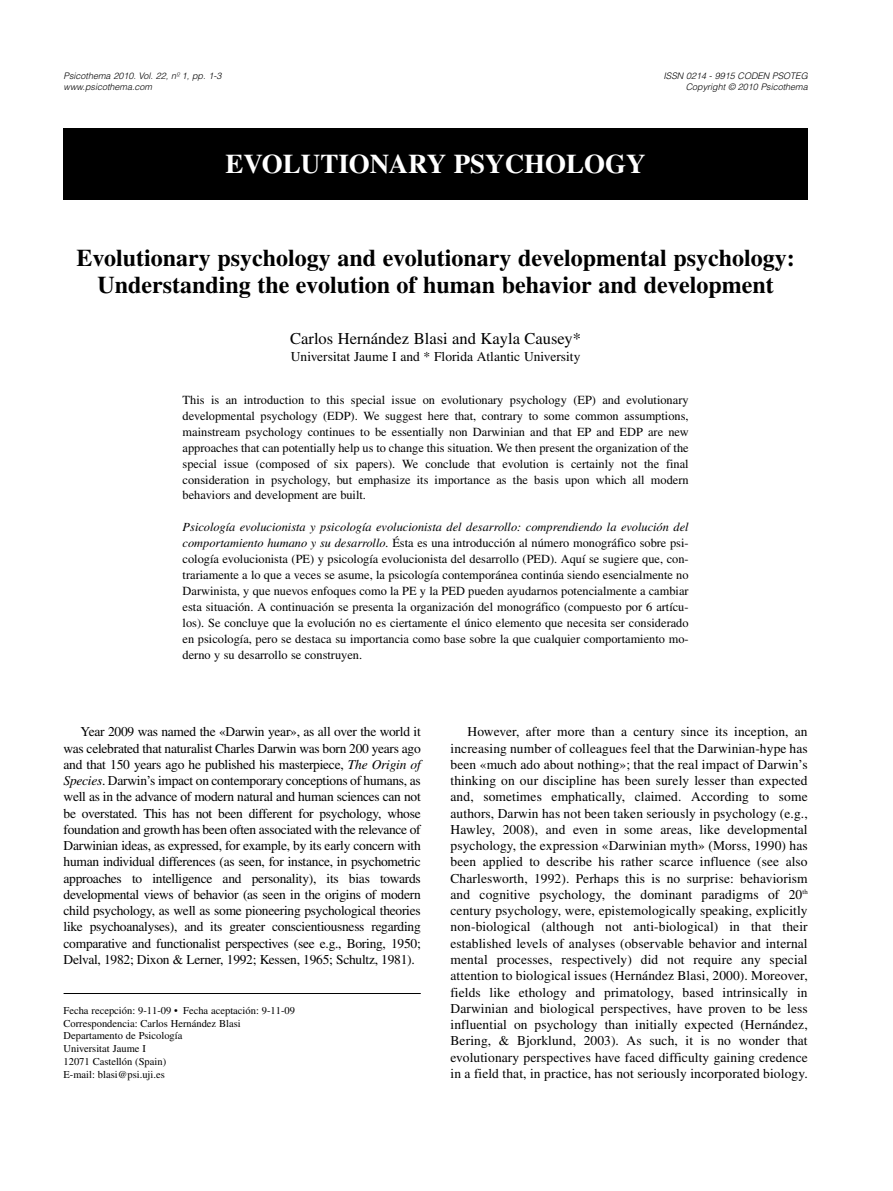
<style>
.page{position:relative;width:893px;height:1191px;background:#fff}
.page>*{position:absolute;margin:0;border:0;box-sizing:border-box;transform-origin:0 0}
.t1{font:700 27px "Times";color:#fff}
.t2{font:700 24px/26.5px "Times";color:#000;text-align:center}
.t3{font:16.5px "Times";color:#000}
.t4{font:13.5px/16.2px "Times";color:#000;text-align:justify}
.t5{font:12.3px/15.9px "Times";color:#000;text-align:justify}
.t6{font:10.5px/12.8px "Times";color:#000}
.t7{font:italic 300 9px "Helvetica";color:#000}
.s1{font-style:italic}
</style>
<div class="page">
<hr style="left:64px;top:993px;width:357px;height:1px;background:#000">
<div style="left:64px;top:128px;width:744px;height:72px;background:#000"></div>
<p class="t7" style="left:64px;top:73px;width:161px">Psicothema 2010. Vol. 22, nº 1, pp. 1-3</p>
<p class="t7" style="left:663px;top:73px;width:148px">ISSN 0214 - 9915 CODEN PSOTEG</p>
<p class="t7" style="left:64px;top:84px;width:92px">www.psicothema.com</p>
<p class="t7" style="left:686px;top:84px;width:125px">Copyright © 2010 Psicothema</p>
<h1 class="t1" style="left:226px;top:154px;width:422px">EVOLUTIONARY PSYCHOLOGY</h1>
<h2 class="t2" style="left:77px;top:247px;width:720px">Evolutionary psychology and evolutionary developmental psychology:<br>Understanding the evolution of human behavior and development</h2>
<p class="t3" style="left:290px;top:332px;width:292px">Carlos Hernández Blasi and Kayla Causey*</p>
<p class="t4" style="left:291px;top:349px;width:291px">Universitat Jaume I and * Florida Atlantic University</p>
<p class="t5" style="left:183px;top:393px;width:508px">This is an introduction to this special issue on evolutionary psychology (EP) and evolutionary developmental psychology (EDP). We suggest here that, contrary to some common assumptions, mainstream psychology continues to be essentially non Darwinian and that EP and EDP are new approaches that can potentially help us to change this situation. We then present the organization of the special issue (composed of six papers). We conclude that evolution is certainly not the final consideration in psychology, but emphasize its importance as the basis upon which all modern behaviors and development are built.</p>
<p class="t5" style="left:183px;top:520px;width:507px"><span class="s1">Psicología evolucionista y psicología evolucionista del desarrollo: comprendiendo la evolución del comportamiento humano y su desarrollo.</span> Ésta es una introducción al número monográfico sobre psi&shy;cología evolucionista (PE) y psicología evolucionista del desarrollo (PED). Aquí se sugiere que, con&shy;trariamente a lo que a veces se asume, la psicología contemporánea continúa siendo esencialmente no Darwinista, y que nuevos enfoques como la PE y la PED pueden ayudarnos potencialmente a cambiar esta situación. A continuación se presenta la organización del monográfico (compuesto por 6 artícu&shy;los). Se concluye que la evolución no es ciertamente el único elemento que necesita ser considerado en psicología, pero se destaca su importancia como base sobre la que cualquier comportamiento mo&shy;derno y su desarrollo se construyen.</p>
<p class="t4" style="left:64px;top:725px;width:359px;text-indent:17px">Year 2009 was named the «Darwin year», as all over the world it was celebrated that naturalist Charles Darwin was born 200 years ago and that 150 years ago he published his masterpiece, <span class="s1">The Origin of Species</span>. Darwin’s impact on contemporary conceptions of humans, as well as in the advance of modern natural and human sciences can not be overstated. This has not been different for psychology, whose foundation and growth has been often associated with the relevance of Darwinian ideas, as expressed, for example, by its early concern with human individual differences (as seen, for instance, in psychometric approaches to intelligence and personality), its bias towards developmental views of behavior (as seen in the origins of modern child psychology, as well as some pioneering psychological theories like psychoanalyses), and its greater conscientiousness regarding comparative and functionalist perspectives (see e.g., Boring, 1950; Delval, 1982; Dixon &amp; Lerner, 1992; Kessen, 1965; Schultz, 1981).</p>
<p class="t4" style="left:451px;top:725px;width:359px;text-indent:17px">However, after more than a century since its inception, an increasing number of colleagues feel that the Darwinian-hype has been «much ado about nothing»; that the real impact of Darwin’s thinking on our discipline has been surely lesser than expected and, sometimes emphatically, claimed. According to some authors, Darwin has not been taken seriously in psychology (e.g., Hawley, 2008), and even in some areas, like developmental psychology, the expression «Darwinian myth» (Morss, 1990) has been applied to describe his rather scarce influence (see also Charlesworth, 1992). Perhaps this is no surprise: behaviorism and cognitive psychology, the dominant paradigms of 20<sup>th </sup>century psychology, were, epistemologically speaking, explicitly non-biological (although not anti-biological) in that their established levels of analyses (observable behavior and internal mental processes, respectively) did not require any special attention to biological issues (Hernández Blasi, 2000). Moreover, fields like ethology and primatology, based intrinsically in Darwinian and biological perspectives, have proven to be less influential on psychology than initially expected (Hernández, Bering, &amp; Bjorklund, 2003). As such, it is no wonder that evolutionary perspectives have faced difficulty gaining credence in a field that, in practice, has not seriously incorporated biology.</p>
<p class="t6" style="left:64px;top:1005px;width:233px">Fecha recepción: 9-11-09 • Fecha aceptación: 9-11-09<br>Correspondencia: Carlos Hernández Blasi<br>Departamento de Psicología<br>Universitat Jaume I<br>12071 Castellón (Spain)<br>E-mail: blasi@psi.uji.es</p>
</div>
